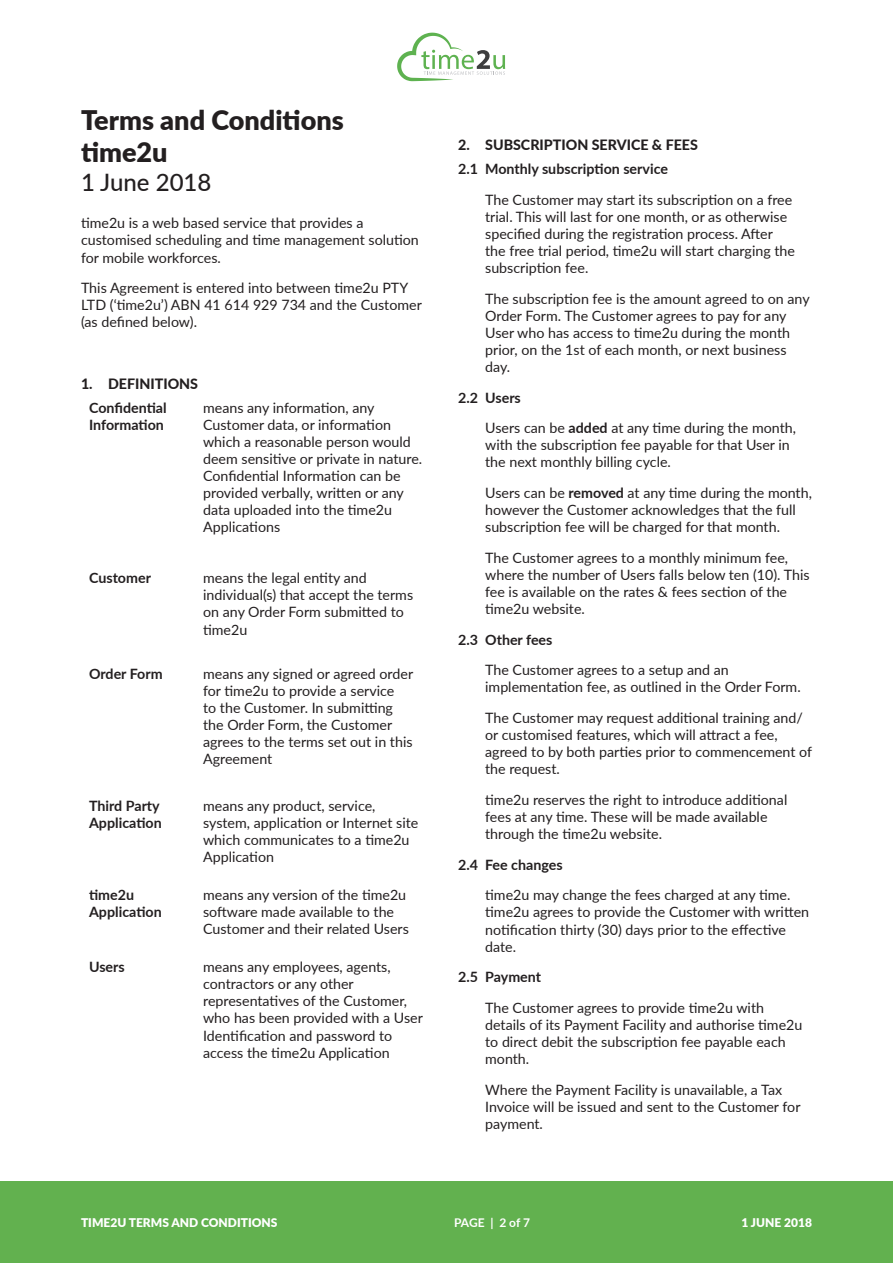
<style>
.page{position:relative;width:893px;height:1263px;background:#fff}
.page>*{position:absolute;margin:0;border:0;box-sizing:border-box;transform-origin:0 0}
.t1{font:900 27px/32.4px "Lato";color:#231f20}
.t2{font:500 24px "Lato";color:#231f20}
.Normal_Indented{font:14.25px/17.1px "Lato";color:#231f20}
.t3{font:700 14.25px/17.1px "Lato";color:#231f20}
.t4{font:800 14.25px "Lato";color:#231f20}
.t5{font:900 12px "Lato";color:#fff}
.t6{font:700 12px "Lato";letter-spacing:-.015em;color:#fff}
.s1{font-weight:700}
</style>
<div class="page">
<div style="left:0;top:1182px;width:893px;height:81px;background:#62b14f"></div>
<svg style="left:397px;top:33px;width:108px;height:48px"></svg>
<p class="t1" style="left:81px;top:102px;width:264px">Terms and Conditions time2u</p>
<p class="t2" style="left:81px;top:165px;width:132px">1 June 2018</p>
<p class="Normal_Indented" style="left:81px;top:214px;width:339px">time2u is a web based service that provides a customised scheduling and time management solution for mobile workforces.</p>
<p class="Normal_Indented" style="left:81px;top:279px;width:342px">This Agreement is entered into between time2u PTY<br>LTD (‘time2u’) ABN 41 614 929 734 and the Customer (as defined below).</p>
<p class="t4" style="left:81px;top:373px;width:119px">1. DEFINITIONS</p>
<p class="t3" style="left:89px;top:398px;width:79px">Confidential<br>Information</p>
<p class="Normal_Indented" style="left:203px;top:398px;width:221px">means any information, any<br>Customer data, or information which a reasonable person would deem sensitive or private in nature.<br>Confidential Information can be provided verbally, written or any data uploaded into the time2u<br>Applications</p>
<p class="t3" style="left:89px;top:569px;width:63px">Customer</p>
<p class="Normal_Indented" style="left:203px;top:569px;width:212px">means the legal entity and individual(s) that accept the terms on any Order Form submitted to time2u</p>
<p class="t3" style="left:89px;top:664px;width:75px">Order Form</p>
<p class="Normal_Indented" style="left:203px;top:664px;width:212px">means any signed or agreed order for time2u to provide a service<br>to the Customer. In submitting the Order Form, the Customer agrees to the terms set out in this<br>Agreement</p>
<p class="t3" style="left:89px;top:797px;width:74px">Third Party<br>Application</p>
<p class="Normal_Indented" style="left:203px;top:797px;width:217px">means any product, service, system, application or Internet site which communicates to a time2u<br>Application</p>
<p class="t3" style="left:89px;top:886px;width:74px">time2u<br>Application</p>
<p class="Normal_Indented" style="left:203px;top:886px;width:207px">means any version of the time2u software made available to the<br>Customer and their related Users</p>
<p class="t3" style="left:89px;top:958px;width:37px">Users</p>
<p class="Normal_Indented" style="left:203px;top:958px;width:221px">means any employees, agents, contractors or any other representatives of the Customer, who has been provided with a User<br>Identification and password to access the time2u Application</p>
<p class="t4" style="left:458px;top:134px;width:241px">2. SUBSCRIPTION SERVICE &amp; FEES</p>
<p class="t3" style="left:458px;top:160px;width:211px">2.1 Monthly subscription service</p>
<p class="Normal_Indented" style="left:485px;top:190px;width:311px">The Customer may start its subscription on a free trial. This will last for one month, or as otherwise specified during the registration process. After the free trial period, time2u will start charging the subscription fee.</p>
<p class="Normal_Indented" style="left:485px;top:289px;width:326px">The subscription fee is the amount agreed to on any Order Form. The Customer agrees to pay for any User who has access to time2u during the month prior, on the 1st of each month, or next business day.</p>
<p class="t3" style="left:458px;top:388px;width:64px">2.2 Users</p>
<p class="Normal_Indented" style="left:485px;top:419px;width:312px">Users can be <span class="s1">added</span> at any time during the month, with the subscription fee payable for that User in the next monthly billing cycle.</p>
<p class="Normal_Indented" style="left:485px;top:484px;width:328px">Users can be <span class="s1">removed</span> at any time during the month, however the Customer acknowledges that the full subscription fee will be charged for that month.</p>
<p class="Normal_Indented" style="left:485px;top:548px;width:326px">The Customer agrees to a monthly minimum fee, where the number of Users falls below ten (10). This fee is available on the rates &amp; fees section of the time2u website.</p>
<p class="t3" style="left:458px;top:630px;width:96px">2.3 Other fees</p>
<p class="Normal_Indented" style="left:485px;top:661px;width:317px">The Customer agrees to a setup and an implementation fee, as outlined in the Order Form.</p>
<p class="Normal_Indented" style="left:485px;top:709px;width:328px">The Customer may request additional training and/ or customised features, which will attract a fee, agreed to by both parties prior to commencement of the request.</p>
<p class="Normal_Indented" style="left:485px;top:790px;width:304px">time2u reserves the right to introduce additional fees at any time. These will be made available through the time2u website.</p>
<p class="t3" style="left:458px;top:855px;width:106px">2.4 Fee changes</p>
<p class="Normal_Indented" style="left:485px;top:886px;width:325px">time2u may change the fees charged at any time. time2u agrees to provide the Customer with written notification thirty (30) days prior to the effective date.</p>
<p class="t3" style="left:458px;top:968px;width:84px">2.5 Payment</p>
<p class="Normal_Indented" style="left:485px;top:998px;width:319px">The Customer agrees to provide time2u with details of its Payment Facility and authorise time2u to direct debit the subscription fee payable each month.</p>
<p class="Normal_Indented" style="left:485px;top:1080px;width:317px">Where the Payment Facility is unavailable, a Tax<br>Invoice will be issued and sent to the Customer for payment.</p>
<p class="t5" style="left:81px;top:1214px;width:198px">TIME2U TERMS AND CONDITIONS</p>
<p class="t6" style="left:454px;top:1214px;width:77px">PAGE | 2 of 7</p>
<p class="t5" style="left:741px;top:1214px;width:72px">1 JUNE 2018</p>
</div>
